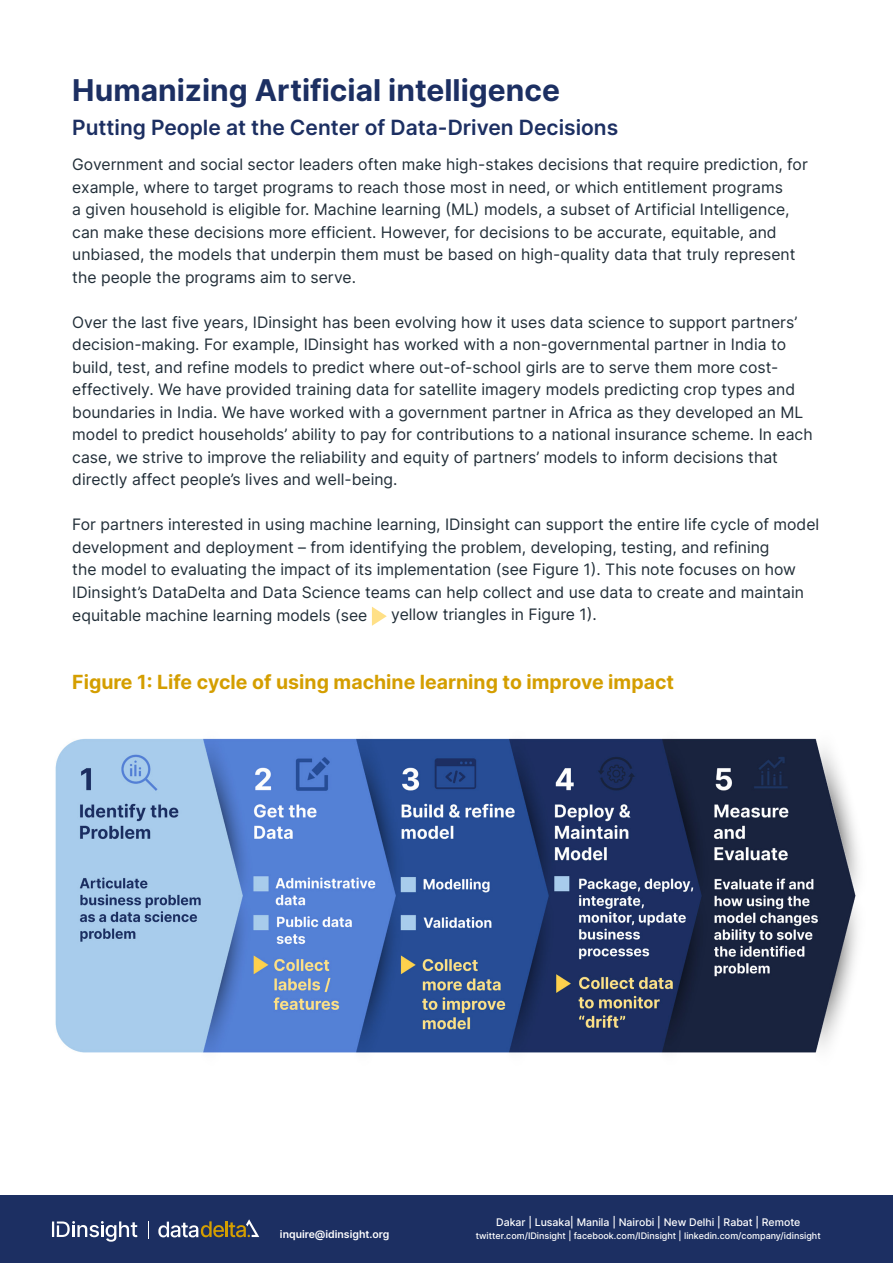
<style>
.page{position:relative;width:893px;height:1263px;background:#fff}
.page>*{position:absolute;margin:0;border:0;box-sizing:border-box;transform-origin:0 0}
.t1{font:700 30px "Inter";color:#1c2f62}
.t2{font:600 21px "Inter";color:#1c2f62}
.t3{font:700 19.5px "Inter";color:#d49e00}
.t4{font:15.75px/22.5px "Inter";color:#212e38}
.t5{font:500 10.5px "Inter";color:#fff}
.t6{font:600 10.5px "Inter";color:#fff}
.t7{font:500 9px "Inter";color:#fff}
</style>
<div class="page">
<div style="left:0;top:1195px;width:893px;height:68px;background:#1c2f62"></div>
<svg style="left:158px;top:1219px;width:101px;height:18px"></svg>
<svg style="left:52px;top:1221px;width:85px;height:21px"></svg>
<svg style="left:148px;top:1221px;width:1px;height:17px"></svg>
<svg style="left:372px;top:607px;width:15px;height:19px"></svg>
<img style="left:55px;top:738px;width:804px;height:315px">
<h1 class="t1" style="left:72px;top:69px;width:489px">Humanizing Artificial intelligence</h1>
<h2 class="t2" style="left:72px;top:112px;width:547px">Putting People at the Center of Data-Driven Decisions</h2>
<p class="t4" style="left:72px;top:153px;width:737px">Government and social sector leaders often make high-stakes decisions that require prediction, for example, where to target programs to reach those most in need, or which entitlement programs<br>a given household is eligible for. Machine learning (ML) models, a subset of Artificial Intelligence, can make these decisions more efficient. However, for decisions to be accurate, equitable, and unbiased, the models that underpin them must be based on high-quality data that truly represent the people the programs aim to serve.</p>
<p class="t4" style="left:72px;top:311px;width:742px">Over the last five years, IDinsight has been evolving how it uses data science to support partners’ decision-making. For example, IDinsight has worked with a non-governmental partner in India to build, test, and refine models to predict where out-of-school girls are to serve them more cost&shy;effectively. We have provided training data for satellite imagery models predicting crop types and boundaries in India. We have worked with a government partner in Africa as they developed an ML model to predict households’ ability to pay for contributions to a national insurance scheme. In each case, we strive to improve the reliability and equity of partners’ models to inform decisions that directly affect people’s lives and well-being.</p>
<p class="t4" style="left:72px;top:513px;width:748px">For partners interested in using machine learning, IDinsight can support the entire life cycle of model development and deployment – from identifying the problem, developing, testing, and refining<br>the model to evaluating the impact of its implementation (see Figure 1). This note focuses on how IDinsight’s DataDelta and Data Science teams can help collect and use data to create and maintain equitable machine learning models (see</p>
<p class="t4" style="left:391px;top:603px;width:207px">yellow triangles in Figure 1).</p>
<p class="t3" style="left:72px;top:667px;width:603px">Figure 1: Life cycle of using machine learning to improve impact</p>
<p class="t6" style="left:280px;top:1226px;width:111px">inquire@idinsight.org</p>
<p class="t5" style="left:496px;top:1214px;width:306px">Dakar | Lusaka| Manila | Nairobi | New Delhi | Rabat | Remote</p>
<p class="t7" style="left:476px;top:1229px;width:346px">twitter.com/IDinsight | facebook.com/IDinsight | linkedin.com/company/idinsight</p>
</div>
